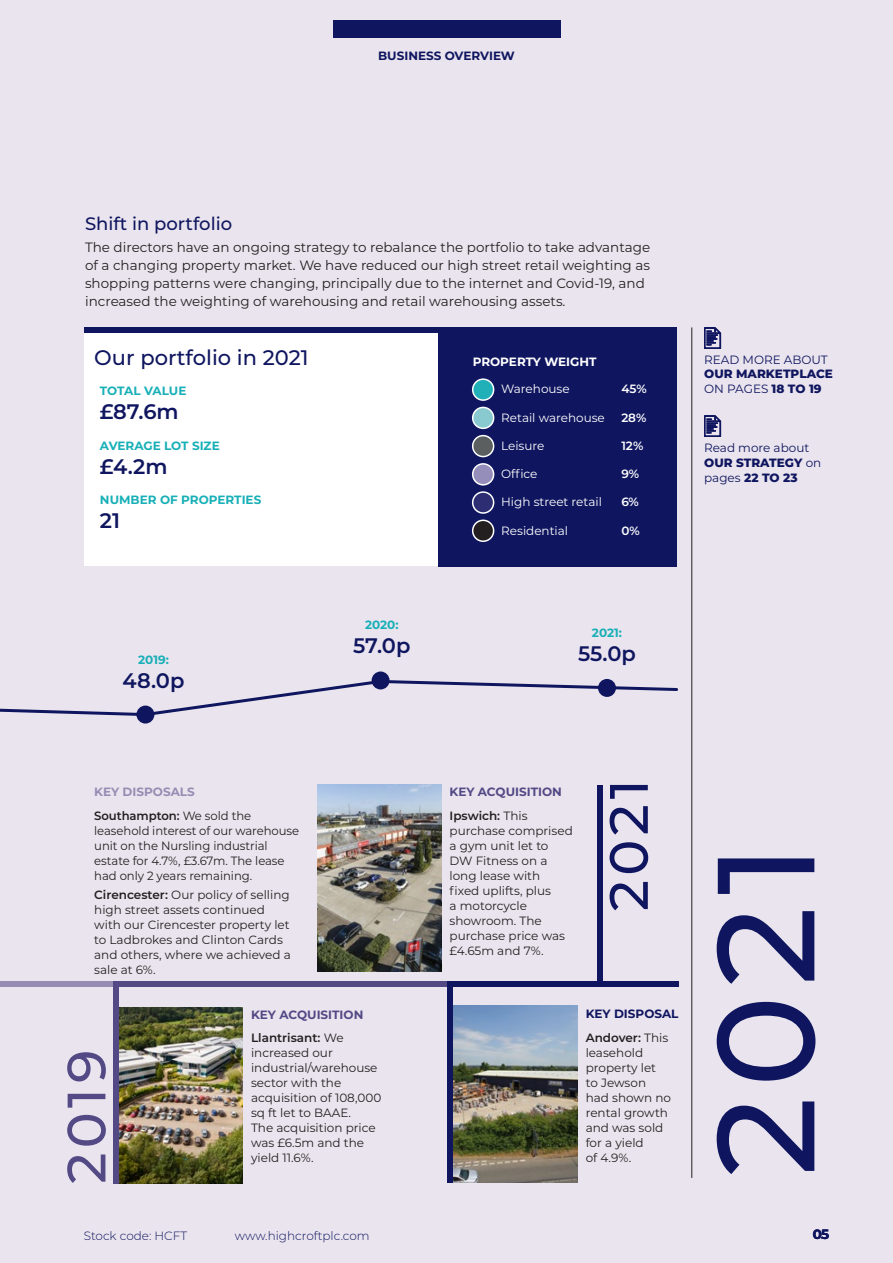
<style>
.page{position:relative;width:893px;height:1263px;background:#eae4ee}
.page>*{position:absolute;margin:0;border:0;box-sizing:border-box;transform-origin:0 0}
.t1{font:500 138px "Montserrat";color:#0f165f}
.t2{font:500 54px "Montserrat";color:#534985}
.t3{font:500 54px "Montserrat";color:#0f165f}
.t4{font:600 21px "Montserrat";color:#0f165f}
.t5{font:500 21px "Montserrat";color:#0f165f}
.t6{font:500 18px "Montserrat";color:#0f165f}
.t7{font:13.5px/18px "Montserrat";color:#231f20}
.t8{font:700 13.5px "Montserrat";color:#0f165f}
.t9{font:12px/15px "Montserrat";color:#231f20}
.t10{font:12px "Montserrat";color:#fff}
.t11{font:700 12px "Montserrat";color:#18b0b7}
.t12{font:700 12px/23.5px "Montserrat";color:#534985}
.t13{font:12px/15px "Montserrat";color:#0f165f}
.t14{font:700 12px/23.5px "Montserrat";color:#0f165f}
.t15{font:300 12px "Montserrat";color:#0f165f}
.t16{font:700 12px/23.5px "Montserrat";color:#978db4}
.t17{font:800 12px/14.4px "Montserrat";color:#0f165f}
.t18{font:600 12px "Montserrat";color:#fff}
.t19{font:700 12px "Montserrat";color:#fff}
.s1{font-weight:400}
.s2{font-weight:800}
.s3{font-weight:600;color:#231f20}
.s4{font-weight:400;color:#231f20}
.s5{font-weight:600}
</style>
<div class="page">
<hr style="left:691px;top:327px;width:1px;height:851px;background:#231f20">
<div style="left:84px;top:327px;width:593px;height:239px;background:#fff"></div>
<div style="left:84px;top:327px;width:593px;height:6px;background:#0f165f"></div>
<div style="left:438px;top:333px;width:239px;height:233px;background:#0f165f"></div>
<div style="left:0;top:981px;width:113px;height:5px;background:#978db4"></div>
<div style="left:113px;top:981px;width:334px;height:5px;background:#534985"></div>
<div style="left:448px;top:981px;width:231px;height:5px;background:#0f165f"></div>
<img style="left:453px;top:1005px;width:124px;height:178px">
<img style="left:318px;top:784px;width:123px;height:188px">
<img style="left:119px;top:1007px;width:123px;height:177px">
<svg style="left:0;top:678px;width:679px;height:46px"></svg>
<div style="left:136px;top:705px;width:18px;height:18px;background:#0f165f;border-radius:50%"></div>
<div style="left:372px;top:671px;width:18px;height:18px;background:#0f165f;border-radius:50%"></div>
<div style="left:598px;top:679px;width:18px;height:18px;background:#0f165f;border-radius:50%"></div>
<svg style="left:704px;top:327px;width:17px;height:22px"></svg>
<svg style="left:704px;top:415px;width:17px;height:22px"></svg>
<div style="left:473px;top:379px;width:21px;height:21px;background:#21b0b7;border-radius:50%"></div>
<div style="left:472px;top:378px;width:22px;height:23px;border:2px solid #fff;border-radius:50%"></div>
<div style="left:473px;top:407px;width:21px;height:21px;background:#88cad0;border-radius:50%"></div>
<div style="left:472px;top:407px;width:22px;height:22px;border:2px solid #fff;border-radius:50%"></div>
<div style="left:473px;top:436px;width:21px;height:21px;background:#5b5f60;border-radius:50%"></div>
<div style="left:472px;top:435px;width:22px;height:22px;border:2px solid #fff;border-radius:50%"></div>
<div style="left:473px;top:464px;width:21px;height:21px;background:#958ebb;border-radius:50%"></div>
<div style="left:472px;top:463px;width:22px;height:22px;border:2px solid #fff;border-radius:50%"></div>
<div style="left:473px;top:492px;width:21px;height:21px;background:#2c2d72;border-radius:50%"></div>
<div style="left:472px;top:491px;width:22px;height:23px;border:2px solid #fff;border-radius:50%"></div>
<div style="left:473px;top:520px;width:21px;height:21px;background:#231f20;border-radius:50%"></div>
<div style="left:472px;top:519px;width:22px;height:23px;border:2px solid #fff;border-radius:50%"></div>
<div style="left:113px;top:984px;width:6px;height:200px;background:#534985"></div>
<div style="left:447px;top:981px;width:6px;height:202px;background:#0f165f"></div>
<div style="left:597px;top:784px;width:6px;height:202px;background:#0f165f"></div>
<div style="left:332px;top:20px;width:228px;height:17px;background:#0f165f"></div>
<p class="t14" style="left:378px;top:43px;width:138px">BUSINESS OVERVIEW</p>
<h3 class="t6" style="left:85px;top:211px;width:149px">Shift in portfolio</h3>
<p class="t7" style="left:85px;top:238px;width:567px">The directors have an ongoing strategy to rebalance the portfolio to take advantage of a changing property market. We have reduced our high street retail weighting as shopping patterns were changing, principally due to the internet and Covid-19, and increased the weighting of warehousing and retail warehousing assets.</p>
<h3 class="t5" style="left:94px;top:343px;width:216px">Our portfolio in 2021</h3>
<p class="t13" style="left:704px;top:352px;width:125px">READ MORE ABOUT</p>
<p class="t17" style="left:704px;top:366px;width:130px">OUR MARKETPLACE<br><span class="s1">ON PAGES</span> 18 TO 19</p>
<p class="t19" style="left:473px;top:353px;width:125px">PROPERTY WEIGHT</p>
<p class="t10" style="left:501px;top:381px;width:70px">Warehouse</p>
<p class="t18" style="left:621px;top:381px;width:27px">45%</p>
<p class="t10" style="left:501px;top:409px;width:105px">Retail warehouse</p>
<p class="t18" style="left:621px;top:409px;width:27px">28%</p>
<p class="t10" style="left:501px;top:437px;width:45px">Leisure</p>
<p class="t18" style="left:621px;top:437px;width:23px">12%</p>
<p class="t10" style="left:501px;top:466px;width:38px">Office</p>
<p class="t18" style="left:621px;top:465px;width:19px">9%</p>
<p class="t10" style="left:501px;top:494px;width:102px">High street retail</p>
<p class="t18" style="left:621px;top:494px;width:19px">6%</p>
<p class="t10" style="left:501px;top:522px;width:68px">Residential</p>
<p class="t18" style="left:621px;top:522px;width:20px">0%</p>
<p class="t11" style="left:100px;top:382px;width:88px">TOTAL VALUE</p>
<h3 class="t4" style="left:100px;top:397px;width:80px">£87.6m</h3>
<p class="t11" style="left:100px;top:437px;width:121px">AVERAGE LOT SIZE</p>
<h3 class="t4" style="left:100px;top:451px;width:69px">£4.2m</h3>
<p class="t11" style="left:100px;top:491px;width:163px">NUMBER OF PROPERTIES</p>
<h3 class="t4" style="left:100px;top:506px;width:22px">21</h3>
<p class="t13" style="left:704px;top:440px;width:119px">Read more about<br><span class="s2">OUR STRATEGY</span> on pages <span class="s2">22 TO 23</span></p>
<p class="t11" style="left:138px;top:651px;width:32px">2019:</p>
<h3 class="t4" style="left:123px;top:666px;width:63px">48.0p</h3>
<p class="t16" style="left:94px;top:779px;width:158px">KEY DISPOSALS<br><span class="s3">Southampton:</span> <span class="s4">We sold the</span></p>
<p class="t9" style="left:94px;top:822px;width:207px">leasehold interest of our warehouse unit on the Nursling industrial estate for 4.7%, £3.67m. The lease had only 2 years remaining.</p>
<p class="t9" style="left:94px;top:887px;width:198px"><span class="s5">Cirencester:</span> Our policy of selling high street assets continued with our Cirencester property let to Ladbrokes and Clinton Cards and others, where we achieved a sale at 6%.</p>
<p class="t11" style="left:365px;top:616px;width:35px">2020:</p>
<h3 class="t4" style="left:353px;top:631px;width:59px">57.0p</h3>
<h2 class="t2" style="left:49px;top:1184px;width:135px;rotate:-90deg">2019</h2>
<p class="t12" style="left:251px;top:1002px;width:114px">KEY ACQUISITION<br><span class="s3">Llantrisant:</span> <span class="s4">We</span></p>
<p class="t9" style="left:251px;top:1045px;width:132px">increased our industrial/warehouse sector with the acquisition of 108,000 sq ft let to BAAE.<br>The acquisition price was £6.5m and the yield 11.6%.</p>
<p class="t11" style="left:592px;top:624px;width:32px">2021:</p>
<h3 class="t4" style="left:578px;top:639px;width:59px">55.0p</h3>
<p class="t12" style="left:450px;top:779px;width:114px">KEY ACQUISITION<br><span class="s3">Ipswich:</span> <span class="s4">This</span></p>
<p class="t9" style="left:450px;top:822px;width:125px">purchase comprised a gym unit let to<br>DW Fitness on a long lease with fixed uplifts, plus<br>a motorcycle showroom. The purchase price was £4.65m and 7%.</p>
<h2 class="t3" style="left:591px;top:911px;width:133px;rotate:-90deg">2021</h2>
<p class="t14" style="left:586px;top:1001px;width:94px">KEY DISPOSAL<br><span class="s3">Andover:</span> <span class="s4">This</span></p>
<p class="t9" style="left:586px;top:1044px;width:87px">leasehold property let to Jewson had shown no rental growth and was sold for a yield<br>of 4.9%.</p>
<h1 class="t1" style="left:669px;top:1176px;width:334px;rotate:-90deg">2021</h1>
<p class="t15" style="left:84px;top:1227px;width:105px">Stock code: HCFT</p>
<p class="t15" style="left:235px;top:1227px;width:136px">www.highcroftplc.com</p>
<p class="t8" style="left:813px;top:1224px;width:18px">05</p>
</div>
